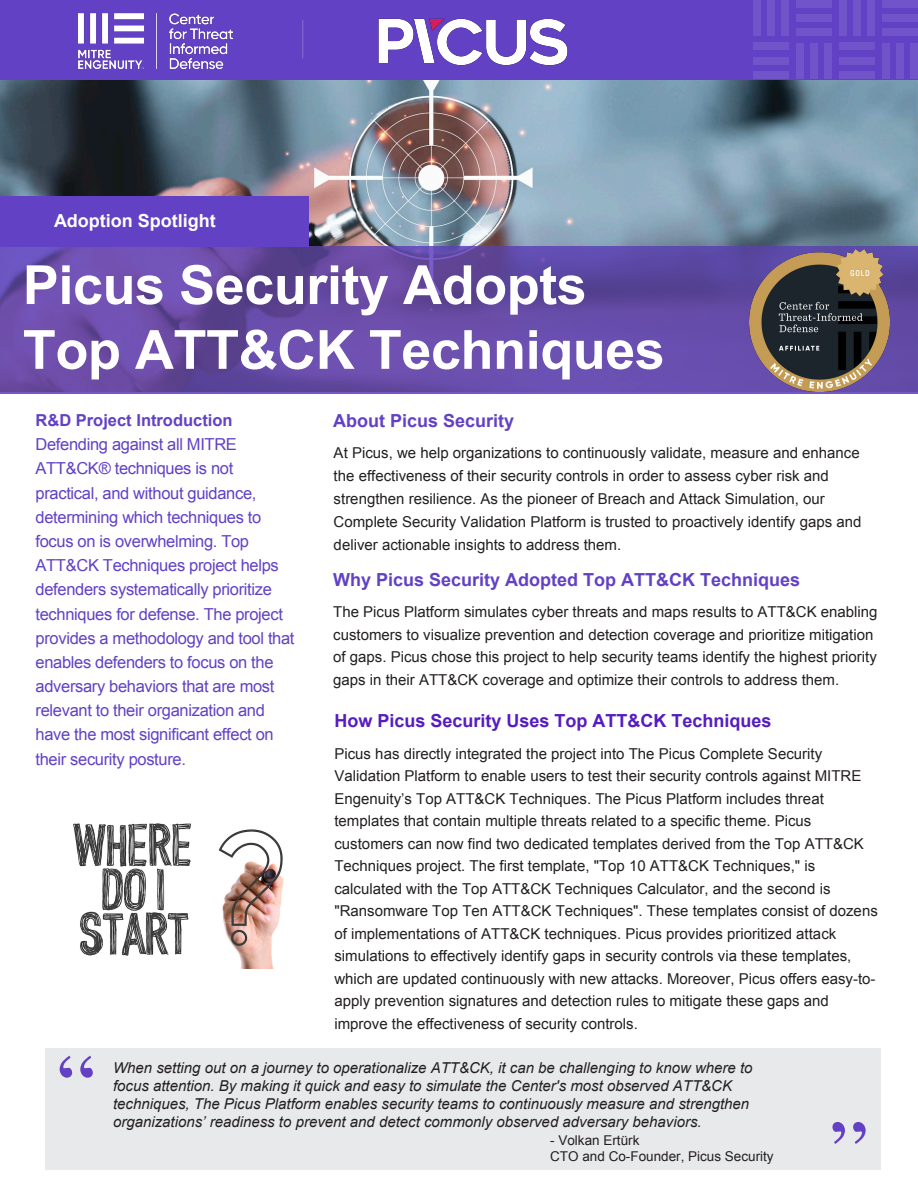
<style>
.page{position:relative;width:918px;height:1188px;background:#fff}
.page>*{position:absolute;margin:0;border:0;box-sizing:border-box;transform-origin:0 0}
.t1{font:700 54px/64.8px "Arial";letter-spacing:-.01em;color:#fff}
.t2{font:700 18px "Arial";color:#6241c5}
.t3{font:700 18px "Arial";color:#551cc1}
.t4{font:700 18px "Arial";color:#fff}
.Intro{font:16.5px/24.2px "Arial";letter-spacing:-.02em;color:#6241c5}
.t5{font:15px/22.5px "Arial";color:#231f20}
.t6{font:italic 15px/18px "Arial";color:#231f20}
.t7{font:13.5px/16.2px "Arial";color:#231f20}
.s1{font-weight:700}
.s2{font-style:inherit}
</style>
<div class="page">
<img style="left:0;top:79px;width:918px;height:167px">
<svg style="left:0;top:246px;width:918px;height:148px;background:#664ba6"></svg>
<div style="left:0;top:0;width:918px;height:79px;background:#6241c5"></div>
<img style="left:78px;top:14px;width:154px;height:54px">
<div style="left:868px;top:0;width:7px;height:36px;background:#7153ca"></div>
<div style="left:882px;top:29px;width:36px;height:7px;background:#7153ca"></div>
<div style="left:839px;top:0;width:7px;height:36px;background:#7153ca"></div>
<div style="left:853px;top:0;width:8px;height:36px;background:#7153ca"></div>
<div style="left:882px;top:0;width:36px;height:7px;background:#7153ca"></div>
<div style="left:882px;top:14px;width:36px;height:7px;background:#7153ca"></div>
<div style="left:782px;top:0;width:7px;height:36px;background:#7153ca"></div>
<div style="left:796px;top:29px;width:36px;height:7px;background:#7153ca"></div>
<div style="left:753px;top:0;width:7px;height:36px;background:#7153ca"></div>
<div style="left:767px;top:0;width:8px;height:36px;background:#7153ca"></div>
<div style="left:796px;top:0;width:36px;height:7px;background:#7153ca"></div>
<div style="left:796px;top:14px;width:36px;height:7px;background:#7153ca"></div>
<div style="left:825px;top:43px;width:7px;height:36px;background:#7153ca"></div>
<div style="left:839px;top:71px;width:36px;height:8px;background:#7153ca"></div>
<div style="left:796px;top:43px;width:7px;height:36px;background:#7153ca"></div>
<div style="left:810px;top:43px;width:8px;height:36px;background:#7153ca"></div>
<div style="left:839px;top:43px;width:36px;height:7px;background:#7153ca"></div>
<div style="left:839px;top:57px;width:36px;height:7px;background:#7153ca"></div>
<div style="left:911px;top:43px;width:7px;height:36px;background:#7153ca"></div>
<div style="left:882px;top:43px;width:7px;height:36px;background:#7153ca"></div>
<div style="left:896px;top:43px;width:8px;height:36px;background:#7153ca"></div>
<div style="left:753px;top:71px;width:36px;height:8px;background:#7153ca"></div>
<div style="left:753px;top:43px;width:36px;height:7px;background:#7153ca"></div>
<div style="left:753px;top:57px;width:36px;height:7px;background:#7153ca"></div>
<div style="left:0;top:196px;width:309px;height:50px;background:#6241c5"></div>
<hr style="left:302px;top:20px;width:1px;height:39px;background:#fff">
<div style="left:45px;top:1048px;width:836px;height:121px;background:#e8e9ea"></div>
<img style="left:750px;top:249px;width:140px;height:143px">
<img style="left:73px;top:823px;width:211px;height:146px">
<img style="left:378px;top:18px;width:190px;height:48px">
<h3 class="t4" style="left:54px;top:209px;width:163px">Adoption Spotlight</h3>
<h2 class="t1" style="left:23px;top:255px;width:644px">Picus Security Adopts<br>Top ATT&amp;CK Techniques</h2>
<p class="Intro" style="left:36px;top:408px;width:261px"><span class="s1">R&amp;D Project Introduction<br></span>Defending against all MITRE<br>ATT&amp;CK® techniques is not practical, and without guidance, determining which techniques to focus on is overwhelming. Top<br>ATT&amp;CK Techniques project helps defenders systematically prioritize techniques for defense. The project provides a methodology and tool that enables defenders to focus on the adversary behaviors that are most relevant to their organization and have the most significant effect on their security posture.</p>
<p class="t2" style="left:333px;top:409px;width:182px">About Picus Security</p>
<p class="t5" style="left:334px;top:442px;width:529px;line-height:23px">At Picus, we help organizations to continuously validate, measure and enhance the effectiveness of their security controls in order to assess cyber risk and strengthen resilience. As the pioneer of Breach and Att<span class="s2">a</span>ck Simulation, our Complete Security Validation Platform is trusted to proactively identify gaps and deliver actionable insights to address them.</p>
<p class="t2" style="left:333px;top:568px;width:468px">Why Picus Security Adopted Top ATT&amp;CK Techniques</p>
<p class="t5" style="left:333px;top:601px;width:546px">The Picus Platform simulates cyber threats and maps results to ATT&amp;CK enabling customers to visualize prevention and detection coverage and prioritize mitigation of gaps. Picus chose this project to help security teams identify the highest priority gaps in their ATT&amp;CK coverage and optimize their controls to address them.</p>
<p class="t3" style="left:334px;top:709px;width:439px">How Picus <span class="s2">Security</span> Uses Top ATT&amp;CK Techniques</p>
<p class="t5" style="left:334px;top:742px;width:545px">Picus has directly integrated the project into The Picus Complete Security Validation Platform to enable users to test their security controls against MITRE Engenuity’s Top ATT&amp;CK Techniques. The Picus Platform includes threat templates that contain multiple threats related to a specific theme. Picus customers can now find two dedicated templates derived from the Top ATT&amp;CK Techniques project. The first template, "Top 10 ATT&amp;CK Techniques," is calculated with the Top ATT&amp;CK Techniques Calculator, and the second is "Ransomware Top Ten ATT&amp;CK Techniques". These templates consist of dozens of implementations of ATT&amp;CK techniques. Picus provides prioritized attack simulations to effectively identify gaps in security controls via these templates, which are updated continuously with new attacks. Moreover, Picus offers easy-to&shy;apply prevention signatures and detection rules to mitigate these gaps and improve the effectiveness of security controls.</p>
<p class="t6" style="left:113px;top:1059px;width:641px">When setting out on a journey to operationalize ATT&amp;CK, it can be challenging to know where to focus attention. By making it quick and easy to simulate <span class="s2">the Center'</span>s most observed <span class="s2">ATT&amp;CK </span>techniques, The Picus Platform enables security teams to continuously measure and strengthen organizations’ readiness to prevent and detect commonly observed adversary behaviors.</p>
<p class="t7" style="left:550px;top:1132px;width:225px">- Volkan Ertürk<br>CTO and Co-Founder, Picus Security</p>
</div>
